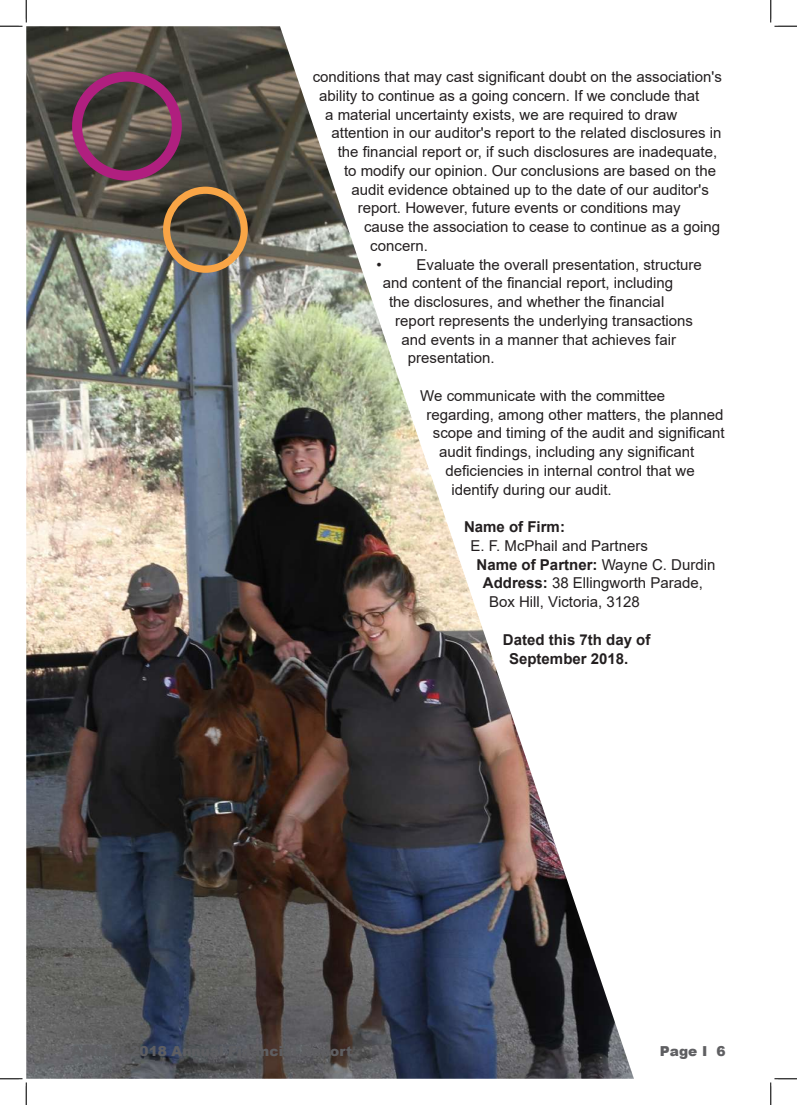
<style>
.page{position:relative;width:797px;height:1105px;background:#fff}
.page>*{position:absolute;margin:0;border:0;box-sizing:border-box;transform-origin:0 0}
.t1{font:15px "Arial";color:#231f20}
.t2{font:700 15px/18.8px "Arial";color:#231f20}
.t3{font:900 13.75px "Arial";color:#5f5f62}
.s1{font-weight:400}
.s2{font-weight:700}
</style>
<div class="page">
<img style="left:26px;top:26px;width:608px;height:1053px">
<div style="left:72px;top:72px;width:110px;height:109px;border:10px solid #b01f7f;border-radius:50%"></div>
<div style="left:163px;top:187px;width:85px;height:86px;border:7px solid #f9a546;border-radius:50%"></div>
<svg style="left:0;top:0;width:27px;height:27px"></svg>
<svg style="left:0;top:1078px;width:27px;height:27px"></svg>
<svg style="left:770px;top:0;width:27px;height:27px"></svg>
<svg style="left:770px;top:1078px;width:27px;height:27px"></svg>
<p class="t1" style="left:313px;top:67px;width:410px">conditions that may cast significant doubt on the association's</p>
<p class="t1" style="left:319px;top:85px;width:382px">ability to continue as a going concern. If we conclude that</p>
<p class="t1" style="left:325px;top:104px;width:353px">a material uncertainty exists, we are required to draw</p>
<p class="t1" style="left:331px;top:123px;width:391px">attention in our auditor's report to the related disclosures in</p>
<p class="t1" style="left:338px;top:142px;width:381px">the financial report or, if such disclosures are inadequate,</p>
<p class="t1" style="left:344px;top:160px;width:373px">to modify our opinion. Our conclusions are based on the</p>
<p class="t1" style="left:351px;top:179px;width:359px">audit evidence obtained up to the date of our auditor's</p>
<p class="t1" style="left:358px;top:198px;width:324px">report. However, future events or conditions may</p>
<p class="t1" style="left:364px;top:217px;width:358px">cause the association to cease to continue as a going</p>
<p class="t1" style="left:370px;top:235px;width:59px">concern.</p>
<p class="t1" style="left:376px;top:254px;width:327px">• Evaluate the overall presentation, structure</p>
<p class="t1" style="left:383px;top:273px;width:292px">and content of the financial report, including</p>
<p class="t1" style="left:389px;top:292px;width:277px">the disclosures, and whether the financial</p>
<p class="t1" style="left:395px;top:310px;width:299px">report represents the underlying transactions</p>
<p class="t1" style="left:401px;top:329px;width:276px">and events in a manner that achieves fair</p>
<p class="t1" style="left:408px;top:348px;width:88px">presentation.</p>
<p class="t1" style="left:420px;top:385px;width:246px">We communicate with the committee</p>
<p class="t1" style="left:426px;top:404px;width:298px">regarding, among other matters, the planned</p>
<p class="t1" style="left:433px;top:423px;width:293px">scope and timing of the audit and significant</p>
<p class="t1" style="left:439px;top:442px;width:257px">audit findings, including any significant</p>
<p class="t1" style="left:445px;top:460px;width:251px">deficiencies in internal control that we</p>
<p class="t1" style="left:451px;top:479px;width:162px">identify during our audit.</p>
<p class="t2" style="left:464px;top:518px;width:102px">Name of Firm:</p>
<p class="t1" style="left:470px;top:535px;width:179px">E. F. McPhail and Partners</p>
<p class="t2" style="left:476px;top:555px;width:240px">Name of Partner: <span class="s1">Wayne C. Durdin</span></p>
<p class="t1" style="left:483px;top:573px;width:222px"><span class="s2">Address:</span> 38 Ellingworth Parade,</p>
<p class="t1" style="left:489px;top:592px;width:152px">Box Hill, Victoria, 3128</p>
<p class="t2" style="left:509px;top:630px;width:143px;text-indent:-6px">Dated this 7th day of<br>September 2018.</p>
<p class="t3" style="left:660px;top:1041px;width:67px">Page I 6</p>
</div>
